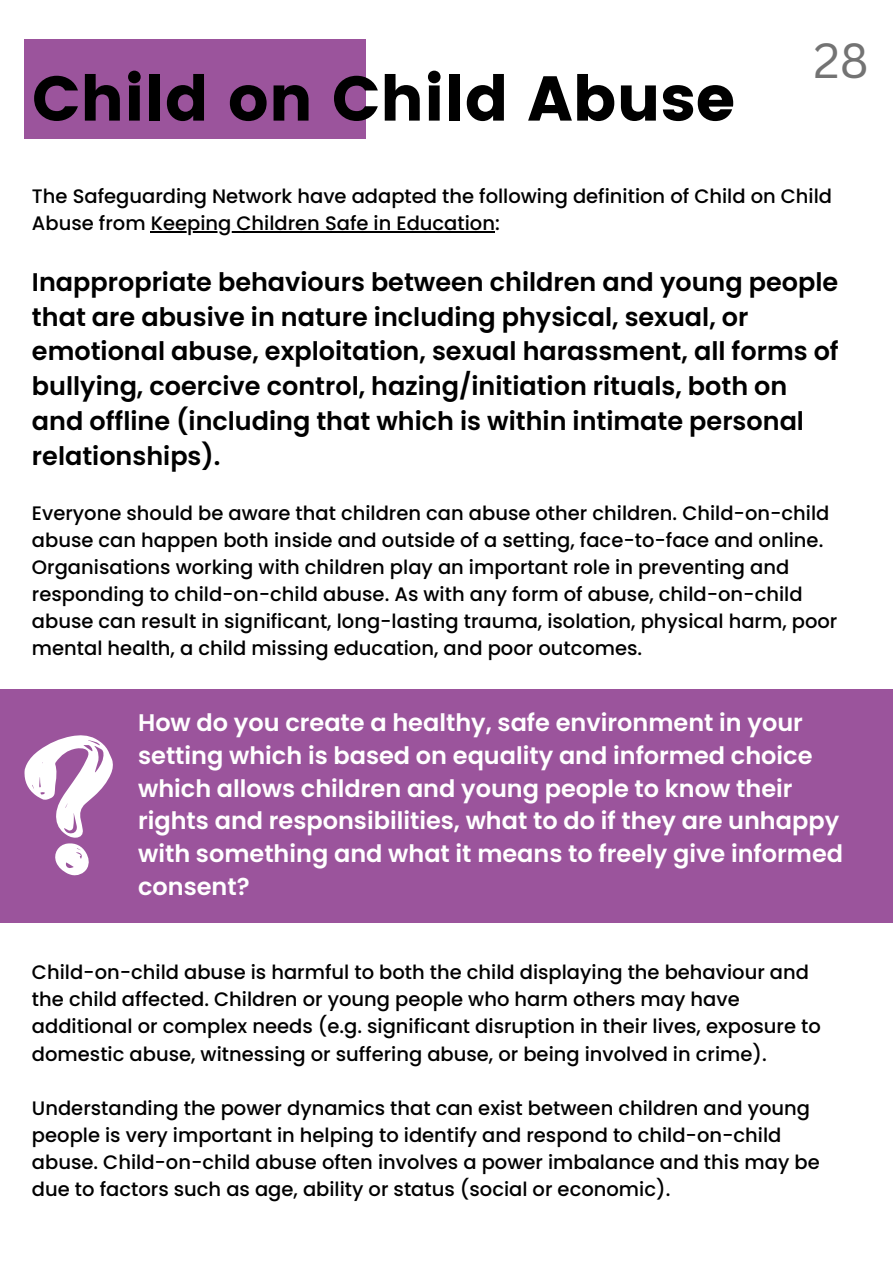
<style>
.page{position:relative;width:893px;height:1264px;background:#fff}
.page>*{position:absolute;margin:0;border:0;box-sizing:border-box;transform-origin:0 0}
.t1{font:63px "Poppins";color:#000}
.t2{font:48px "Canva Sans";color:#737373}
.t3{font:600 25.5px/34.8px "Poppins";color:#000}
.t4{font:600 24px/32.7px "Poppins";color:#fff}
.t5{font:500 19.5px/27px "Poppins";color:#000}
</style>
<div class="page">
<div style="left:24px;top:40px;width:341px;height:99px;background:#9b549c"></div>
<hr style="left:151px;top:231px;width:344px;height:1px;background:#000">
<div style="left:0;top:689px;width:892px;height:233px;background:#9b549c"></div>
<svg style="left:24px;top:735px;width:89px;height:141px"></svg>
<h1 class="t1" style="left:32px;top:62px;width:705px">Child on Child Abuse</h1>
<h2 class="t2" style="left:813px;top:27px;width:57px">28</h2>
<p class="t5" style="left:32px;top:182px;width:801px">The Safeguarding Network have adapted the following definition of Child on Child<br>Abuse from Keeping Children Safe in Education:</p>
<p class="t3" style="left:32px;top:264px;width:808px">Inappropriate behaviours between children and young people that are abusive in nature including physical, sexual, or emotional abuse, exploitation, sexual harassment, all forms of bullying, coercive control, hazing/initiation rituals, both on and offline (including that which is within intimate personal relationships).</p>
<p class="t5" style="left:32px;top:500px;width:806px">Everyone should be aware that children can abuse other children. Child-on-child abuse can happen both inside and outside of a setting, face-to-face and online.<br>Organisations working with children play an important role in preventing and responding to child-on-child abuse. As with any form of abuse, child-on-child abuse can result in significant, long-lasting trauma, isolation, physical harm, poor mental health, a child missing education, and poor outcomes.</p>
<p class="t4" style="left:138px;top:706px;width:706px">How do you create a healthy, safe environment in your setting which is based on equality and informed choice which allows children and young people to know their rights and responsibilities, what to do if they are unhappy with something and what it means to freely give informed consent?</p>
<p class="t5" style="left:32px;top:959px;width:790px">Child-on-child abuse is harmful to both the child displaying the behaviour and the child affected. Children or young people who harm others may have additional or complex needs (e.g. significant disruption in their lives, exposure to domestic abuse, witnessing or suffering abuse, or being involved in crime).</p>
<p class="t5" style="left:32px;top:1094px;width:789px">Understanding the power dynamics that can exist between children and young people is very important in helping to identify and respond to child-on-child abuse. Child-on-child abuse often involves a power imbalance and this may be due to factors such as age, ability or status (social or economic).</p>
</div>
